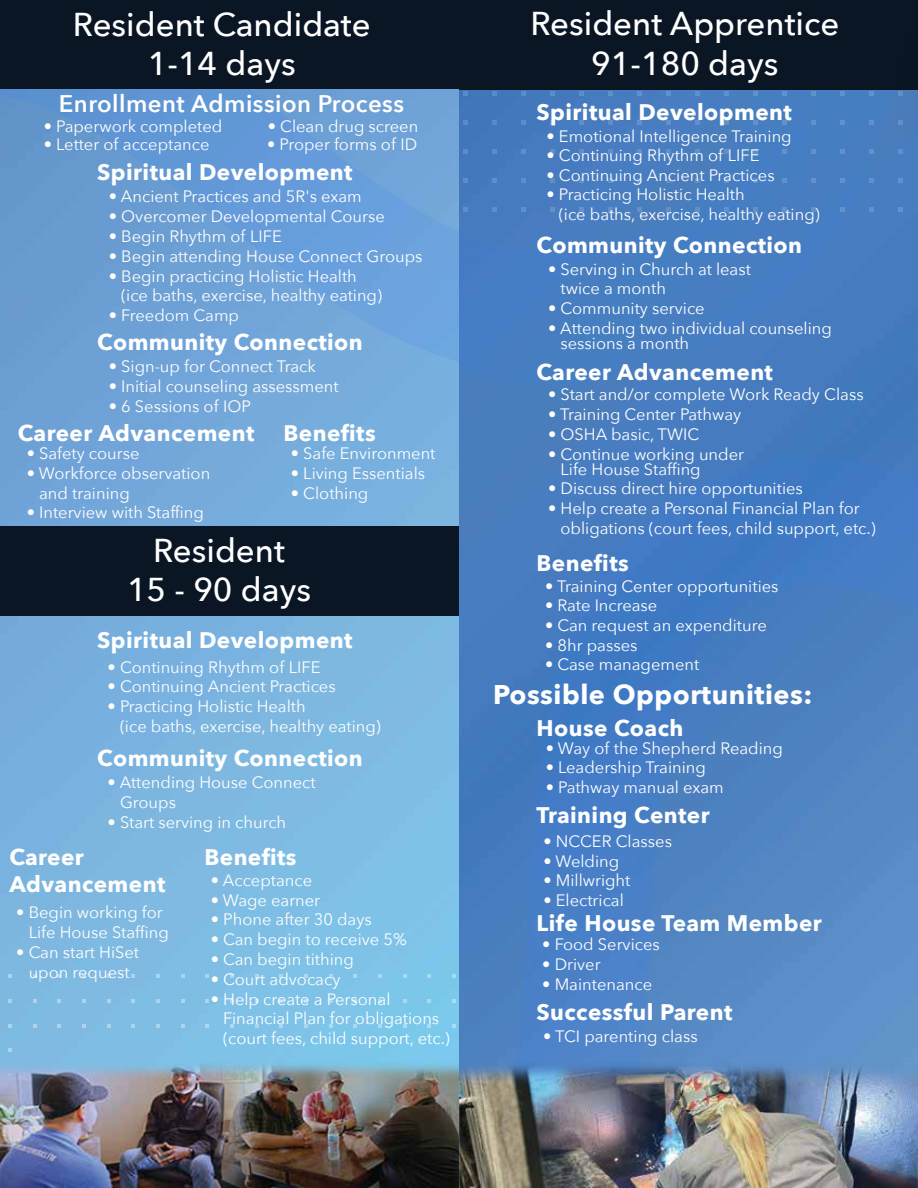
<style>
.page{position:relative;width:918px;height:1188px;background:#fff}
.page>*{position:absolute;margin:0;border:0;box-sizing:border-box;transform-origin:0 0}
.t1{font:500 33px/39.6px "Avenir Next";color:#fff;text-align:center}
.t2{font:700 27px "Avenir Next";letter-spacing:.02em;color:#fff}
.t3{font:600 24px "Avenir Next";letter-spacing:.02em;color:#fff}
.t4{font:700 22.5px/27px "Avenir Next";letter-spacing:.02em;color:#fff}
.t5{font:16.5px/19.8px "Avenir Next";color:#fff}
</style>
<div class="page">
<img style="left:0;top:0;width:459px;height:1051px">
<div style="left:1px;top:0;width:458px;height:89px;background:#0b1625"></div>
<div style="left:1px;top:527px;width:458px;height:89px;background:#0b1625"></div>
<img style="left:0;top:1051px;width:459px;height:137px">
<img style="left:459px;top:89px;width:459px;height:669px">
<div style="left:459px;top:0;width:459px;height:89px;background:#0b1625"></div>
<img style="left:459px;top:758px;width:459px;height:430px">
<div style="left:860px;top:89px;width:58px;height:154px;background:#487dc1"></div>
<p class="t1" style="left:73px;top:3px;width:299px">Resident Candidate<br>1-14 days</p>
<p class="t3" style="left:59px;top:83px;width:347px">Enrollment Admission Process</p>
<p class="t5" style="left:44px;top:116px;width:180px">• Paperwork completed</p>
<p class="t5" style="left:268px;top:116px;width:152px">• Clean drug screen</p>
<p class="t5" style="left:44px;top:134px;width:167px">• Letter of acceptance</p>
<p class="t5" style="left:267px;top:134px;width:152px">• Proper forms of ID</p>
<p class="t4" style="left:97px;top:158px;width:257px">Spiritual Development</p>
<p class="t5" style="left:109px;top:186px;width:254px">• Ancient Practices and 5R's exam</p>
<p class="t5" style="left:109px;top:206px;width:278px">• Overcomer Developmental Course</p>
<p class="t5" style="left:109px;top:226px;width:174px">• Begin Rhythm of LIFE</p>
<p class="t5" style="left:109px;top:245px;width:315px">• Begin attending House Connect Groups</p>
<p class="t5" style="left:121px;top:265px;width:262px;text-indent:-12px">• Begin practicing Holistic Health (ice baths, exercise, healthy eating)</p>
<p class="t5" style="left:109px;top:305px;width:132px">• Freedom Camp</p>
<p class="t4" style="left:97px;top:329px;width:267px">Community Connection</p>
<p class="t5" style="left:109px;top:356px;width:209px">• Sign-up for Connect Track</p>
<p class="t5" style="left:109px;top:375px;width:231px">• Initial counseling assessment</p>
<p class="t5" style="left:109px;top:395px;width:144px">• 6 Sessions of IOP</p>
<p class="t4" style="left:18px;top:419px;width:238px">Career Advancement</p>
<p class="t4" style="left:284px;top:419px;width:94px">Benefits</p>
<p class="t5" style="left:291px;top:443px;width:146px">• Safe Environment</p>
<p class="t5" style="left:291px;top:463px;width:136px">• Living Essentials</p>
<p class="t5" style="left:291px;top:482px;width:79px">• Clothing</p>
<p class="t5" style="left:27px;top:443px;width:114px">• Safety course</p>
<p class="t5" style="left:39px;top:463px;width:173px;text-indent:-12px">• Workforce observation and training</p>
<p class="t5" style="left:27px;top:502px;width:179px">• Interview with Staffing</p>
<p class="t1" style="left:127px;top:529px;width:185px">Resident<br>15 - 90 days</p>
<p class="t4" style="left:97px;top:627px;width:257px">Spiritual Development</p>
<p class="t5" style="left:108px;top:656px;width:214px">• Continuing Rhythm of LIFE</p>
<p class="t5" style="left:108px;top:676px;width:230px">• Continuing Ancient Practices</p>
<p class="t5" style="left:120px;top:696px;width:262px;text-indent:-12px">• Practicing Holistic Health<br>(ice baths, exercise, healthy eating)</p>
<p class="t4" style="left:97px;top:744px;width:267px">Community Connection</p>
<p class="t5" style="left:120px;top:772px;width:197px;text-indent:-12px">• Attending House Connect<br>Groups</p>
<p class="t5" style="left:108px;top:812px;width:180px">• Start serving in church</p>
<p class="t4" style="left:9px;top:843px;width:157px">Career<br>Advancement</p>
<p class="t5" style="left:29px;top:902px;width:142px;text-indent:-12px">• Begin working for<br>Life House Staffing</p>
<p class="t5" style="left:16px;top:942px;width:124px;text-align:center">• Can start HiSet upon request</p>
<p class="t4" style="left:204px;top:843px;width:94px">Benefits</p>
<p class="t5" style="left:211px;top:869px;width:103px">• Acceptance</p>
<p class="t5" style="left:211px;top:889px;width:111px">• Wage earner</p>
<p class="t5" style="left:211px;top:909px;width:162px">• Phone after 30 days</p>
<p class="t5" style="left:211px;top:929px;width:197px">• Can begin to receive 5%</p>
<p class="t5" style="left:211px;top:949px;width:145px">• Can begin tithing</p>
<p class="t5" style="left:211px;top:968px;width:131px">• Court advocacy</p>
<p class="t5" style="left:223px;top:988px;width:228px;text-indent:-12px">• Help create a Personal<br>Financial Plan for obligations (court fees, child support, etc.)</p>
<p class="t1" style="left:530px;top:3px;width:310px">Resident Apprentice<br>91-180 days</p>
<p class="t4" style="left:537px;top:99px;width:257px">Spiritual Development</p>
<p class="t5" style="left:547px;top:125px;width:247px">• Emotional Intelligence Training</p>
<p class="t5" style="left:547px;top:145px;width:214px">• Continuing Rhythm of LIFE</p>
<p class="t5" style="left:547px;top:165px;width:230px">• Continuing Ancient Practices</p>
<p class="t5" style="left:559px;top:184px;width:262px;text-indent:-12px">• Practicing Holistic Health<br>(ice baths, exercise, healthy eating)</p>
<p class="t4" style="left:537px;top:232px;width:267px">Community Connection</p>
<p class="t5" style="left:561px;top:259px;width:192px;text-indent:-12px">• Serving in Church at least twice a month</p>
<p class="t5" style="left:548px;top:298px;width:158px">• Community service</p>
<p class="t5" style="left:561px;top:320px;width:273px;line-height:15px;text-indent:-12px">• Attending two individual counseling sessions a month</p>
<p class="t4" style="left:537px;top:358px;width:238px">Career Advancement</p>
<p class="t5" style="left:548px;top:384px;width:317px">• Start and/or complete Work Ready Class</p>
<p class="t5" style="left:548px;top:404px;width:195px">• Training Center Pathway</p>
<p class="t5" style="left:548px;top:424px;width:153px">• OSHA basic, TWIC</p>
<p class="t5" style="left:561px;top:446px;width:185px;line-height:15px;text-indent:-12px">• Continue working under<br>Life House Staffing</p>
<p class="t5" style="left:548px;top:478px;width:256px">• Discuss direct hire opportunities</p>
<p class="t5" style="left:561px;top:498px;width:317px;text-indent:-12px">• Help create a Personal Financial Plan for obligations (court fees, child support, etc.)</p>
<p class="t4" style="left:537px;top:549px;width:94px">Benefits</p>
<p class="t5" style="left:545px;top:576px;width:235px">• Training Center opportunities</p>
<p class="t5" style="left:545px;top:595px;width:114px">• Rate Increase</p>
<p class="t5" style="left:545px;top:615px;width:223px">• Can request an expenditure</p>
<p class="t5" style="left:545px;top:634px;width:94px">• 8hr passes</p>
<p class="t5" style="left:545px;top:654px;width:156px">• Case management</p>
<p class="t2" style="left:493px;top:671px;width:321px">Possible Opportunities:</p>
<p class="t4" style="left:537px;top:714px;width:148px">House Coach</p>
<p class="t5" style="left:546px;top:737px;width:239px">• Way of the Shepherd Reading</p>
<p class="t5" style="left:546px;top:757px;width:162px">• Leadership Training</p>
<p class="t5" style="left:546px;top:776px;width:180px">• Pathway manual exam</p>
<p class="t4" style="left:537px;top:802px;width:175px">Training Center</p>
<p class="t5" style="left:543px;top:830px;width:130px">• NCCER Classes</p>
<p class="t5" style="left:543px;top:850px;width:77px">• Welding</p>
<p class="t5" style="left:543px;top:870px;width:89px">• Millwright</p>
<p class="t5" style="left:543px;top:890px;width:82px">• Electrical</p>
<p class="t4" style="left:537px;top:909px;width:287px">Life House Team Member</p>
<p class="t5" style="left:542px;top:934px;width:119px">• Food Services</p>
<p class="t5" style="left:542px;top:954px;width:60px">• Driver</p>
<p class="t5" style="left:542px;top:974px;width:111px">• Maintenance</p>
<p class="t4" style="left:537px;top:999px;width:197px">Successful Parent</p>
<p class="t5" style="left:543px;top:1025px;width:156px">• TCI parenting class</p>
</div>
